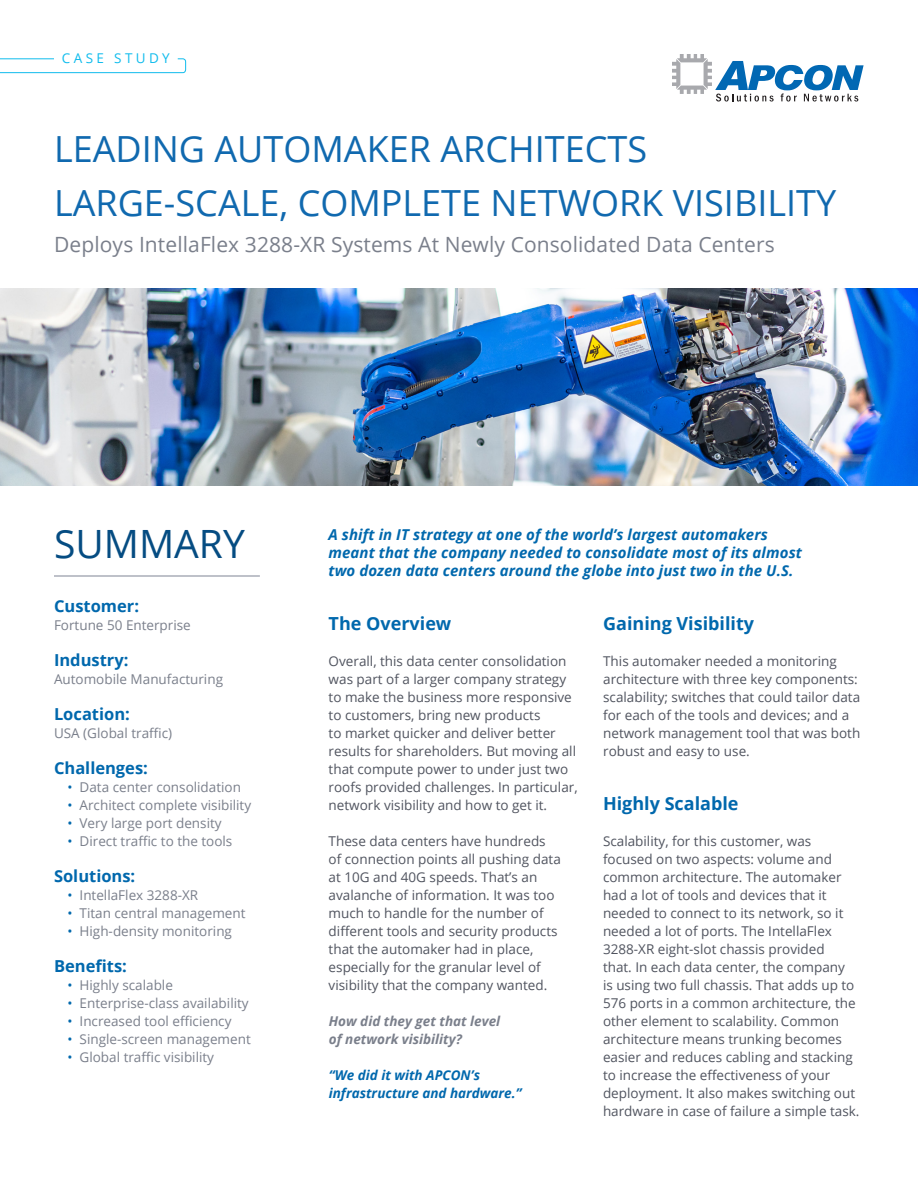
<style>
.page{position:relative;width:918px;height:1188px;background:#fff}
.page>*{position:absolute;margin:0;border:0;box-sizing:border-box;transform-origin:0 0}
.t1{font:39px "Open Sans";color:#054c82}
.t2{font:36px/54px "Open Sans";color:#1069af}
.Header_small{font:21px "Open Sans";letter-spacing:.005em;color:#7a7f8b}
.Text{font:700 18px "Open Sans";color:#0068ad}
.Header_small-2{font:700 16.5px "Open Sans";color:#0068ad}
.Text-2{font:700 16.5px "Open Sans";color:#0068ad}
.Header_small-3{font:italic 700 15px/18px "Open Sans";letter-spacing:.005em;color:#0068ad}
.Text-3{font:13.5px/18px "Open Sans";color:#50545f}
.Text-4{font:13.5px "Open Sans";color:#7a7f8b}
.Text-5{font:italic 700 13.5px/18px "Open Sans";color:#0068ad}
.Text-6{font:italic 700 13.5px/18px "Open Sans";color:#7a7f8b}
.t3{font:13.5px "Open Sans";letter-spacing:.25em;color:#10bced}
.s1{color:#0068ad}
</style>
<div class="page">
<svg style="left:672px;top:54px;width:192px;height:48px"></svg>
<svg style="left:0;top:58px;width:186px;height:15px"></svg>
<img style="left:0;top:288px;width:918px;height:198px">
<hr style="left:54px;top:575px;width:206px;height:2px;background:#a9adb8">
<p class="t3" style="left:62px;top:49px;width:109px">CASE STUDY</p>
<p class="t2" style="left:54px;top:121px;width:784px">LEADING AUTOMAKER ARCHITECTS<br>LARGE-SCALE, COMPLETE NETWORK VISIBILITY</p>
<p class="Header_small" style="left:54px;top:230px;width:722px">Deploys IntellaFlex 3288-XR Systems At Newly Consolidated Data Centers</p>
<p class="t1" style="left:54px;top:517px;width:192px">SUMMARY</p>
<p class="Header_small-2" style="left:54px;top:595px;width:87px">Customer:</p>
<p class="Text-4" style="left:54px;top:616px;width:138px">Fortune 50 Enterprise</p>
<p class="Header_small-2" style="left:54px;top:649px;width:76px">Industry:</p>
<p class="Text-4" style="left:54px;top:670px;width:171px">Automobile Manufacturing</p>
<p class="Header_small-2" style="left:54px;top:703px;width:77px">Location:</p>
<p class="Text-4" style="left:54px;top:724px;width:120px">USA (Global traffic)</p>
<p class="Text-2" style="left:54px;top:757px;width:95px">Challenges:</p>
<p class="Text-4" style="left:68px;top:778px;width:175px"><span class="s1">•</span> Data center consolidation</p>
<p class="Text-4" style="left:68px;top:796px;width:185px"><span class="s1">•</span> Architect complete visibility</p>
<p class="Text-4" style="left:68px;top:814px;width:156px"><span class="s1">•</span> Very large port density</p>
<p class="Text-4" style="left:68px;top:832px;width:166px"><span class="s1">•</span> Direct traffic to the tools</p>
<p class="Header_small-2" style="left:54px;top:865px;width:83px">Solutions:</p>
<p class="Text-4" style="left:68px;top:886px;width:132px"><span class="s1">•</span> IntellaFlex 3288-XR</p>
<p class="Text-4" style="left:68px;top:904px;width:180px"><span class="s1">•</span> Titan central management</p>
<p class="Text-4" style="left:68px;top:922px;width:166px"><span class="s1">•</span> High-density monitoring</p>
<p class="Text-2" style="left:54px;top:955px;width:74px">Benefits:</p>
<p class="Text-4" style="left:68px;top:976px;width:107px"><span class="s1">•</span> Highly scalable</p>
<p class="Text-4" style="left:68px;top:994px;width:183px"><span class="s1">•</span> Enterprise-class availability</p>
<p class="Text-4" style="left:68px;top:1012px;width:166px"><span class="s1">•</span> Increased tool efficiency</p>
<p class="Text-4" style="left:68px;top:1030px;width:185px"><span class="s1">•</span> Single-screen management</p>
<p class="Text-4" style="left:68px;top:1048px;width:148px"><span class="s1">•</span> Global traffic visibility</p>
<p class="Header_small-3" style="left:328px;top:525px;width:475px">A shift in IT strategy at one of the world’s largest automakers meant that the company needed to consolidate most of its almost two dozen data centers around the globe into just two in the U.S.</p>
<p class="Text" style="left:329px;top:611px;width:124px">The Overview</p>
<p class="Text-3" style="left:329px;top:652px;width:251px">Overall, this data center consolidation was part of a larger company strategy to make the business more responsive to customers, bring new products<br>to market quicker and deliver better results for shareholders. But moving all that compute power to under just two roofs provided challenges. In particular, network visibility and how to get it.</p>
<p class="Text-3" style="left:329px;top:832px;width:234px">These data centers have hundreds of connection points all pushing data at 10G and 40G speeds. That’s an avalanche of information. It was too much to handle for the number of different tools and security products that the automaker had in place, especially for the granular level of visibility that the company wanted.</p>
<p class="Text-6" style="left:329px;top:1012px;width:173px">How did they get that level of network visibility?</p>
<p class="Text-5" style="left:329px;top:1066px;width:194px">“We did it with APCON’s infrastructure and hardware.”</p>
<p class="Text" style="left:603px;top:611px;width:152px">Gaining Visibility</p>
<p class="Text-3" style="left:603px;top:652px;width:259px">This automaker needed a monitoring architecture with three key components: scalability; switches that could tailor data for each of the tools and devices; and a network management tool that was both robust and easy to use.</p>
<p class="Text" style="left:603px;top:791px;width:137px">Highly Scalable</p>
<p class="Text-3" style="left:603px;top:832px;width:258px">Scalability, for this customer, was focused on two aspects: volume and common architecture. The automaker had a lot of tools and devices that it needed to connect to its network, so it needed a lot of ports. The IntellaFlex 3288-XR eight-slot chassis provided<br>that. In each data center, the company<br>is using two full chassis. That adds up to 576 ports in a common architecture, the other element to scalability. Common architecture means trunking becomes easier and reduces cabling and stacking to increase the effectiveness of your deployment. It also makes switching out hardware in case of failure a simple task.</p>
</div>
